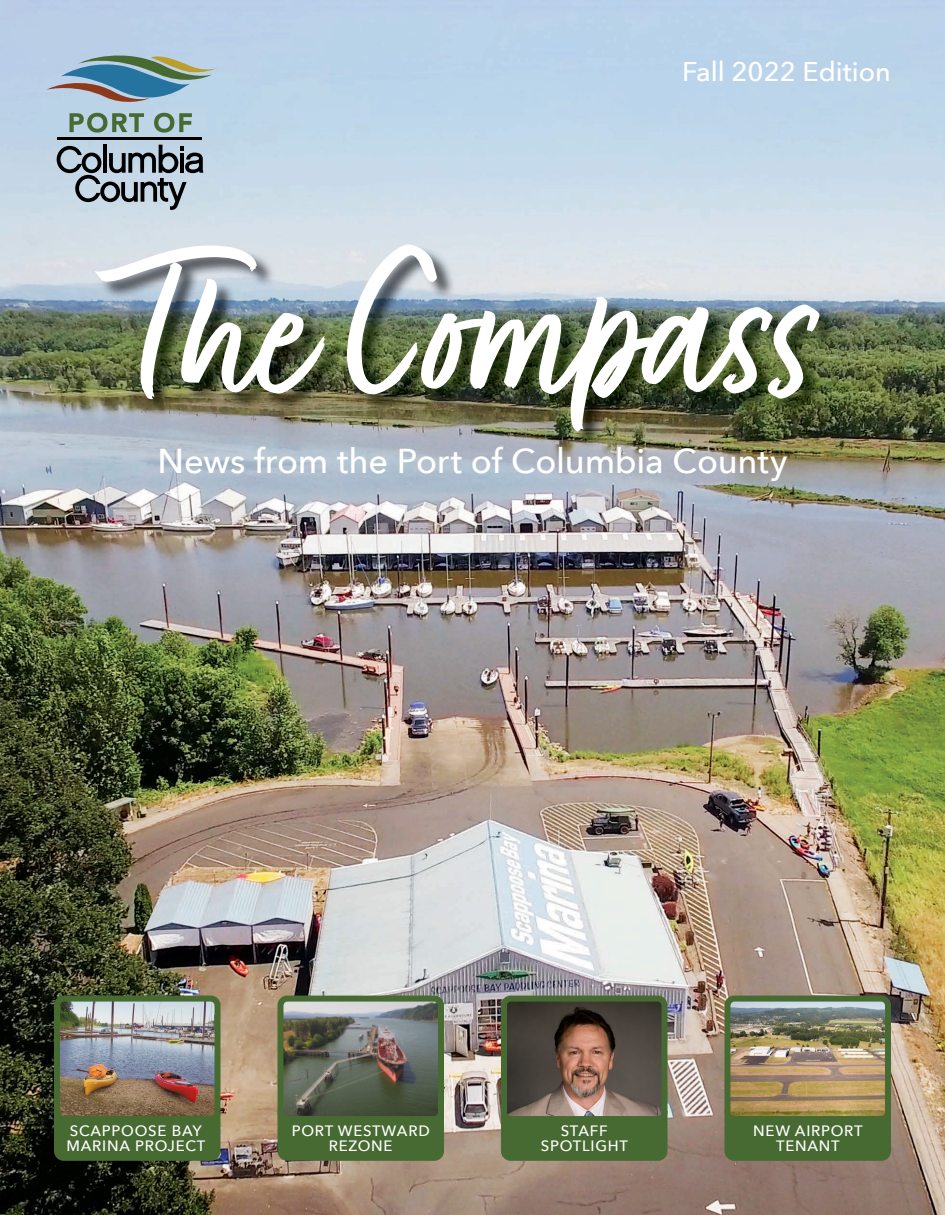
<style>
.page{position:relative;width:945px;height:1215px;background:#fff}
.page>*{position:absolute;margin:0;border:0;box-sizing:border-box;transform-origin:0 0}
.t1{font:237px "Fave Script Pro";color:#fff}
.t2{font:500 34.5px "Avenir Next";letter-spacing:-.005em;color:#fff}
.t3{font:500 27px "Avenir Next";color:#fff}
.t4{font:500 15px/15px "Avenir Next";letter-spacing:.05em;color:#fff;text-align:center}
</style>
<div class="page">
<img style="left:0;top:0;width:945px;height:1215px">
<svg style="left:51px;top:1108px;width:173px;height:56px;background:#456332"></svg>
<svg style="left:498px;top:1108px;width:172px;height:56px;background:#526e3b"></svg>
<svg style="left:274px;top:1108px;width:173px;height:56px;background:#546f3c"></svg>
<svg style="left:722px;top:1107px;width:172px;height:57px;background:#506c39"></svg>
<svg style="left:57px;top:145px;width:147px;height:65px;background:#8e9ba6"></svg>
<hr style="left:58px;top:137px;width:144px;height:3px;background:#000001">
<svg style="left:46px;top:46px;width:171px;height:87px;background:#96b1bb"></svg>
<img style="left:98px;top:247px;width:740px;height:203px">
<img style="left:61px;top:1003px;width:152px;height:112px">
<div style="left:54px;top:996px;width:166px;height:126px;border:6px solid #476a32;border-radius:7px"></div>
<img style="left:508px;top:1003px;width:153px;height:112px">
<div style="left:501px;top:996px;width:167px;height:126px;border:6px solid #476a32;border-radius:7px"></div>
<img style="left:285px;top:1003px;width:152px;height:112px">
<div style="left:278px;top:996px;width:166px;height:126px;border:6px solid #476a32;border-radius:7px"></div>
<img style="left:732px;top:1003px;width:152px;height:112px">
<div style="left:725px;top:996px;width:166px;height:126px;border:6px solid #476a32;border-radius:7px"></div>
<h3 class="t3" style="left:682px;top:49px;width:210px">Fall 2022 Edition</h3>
<h1 class="t1" style="left:126px;top:199px;width:694px">The Compass</h1>
<h2 class="t2" style="left:158px;top:431px;width:631px">News from the Port of Columbia County</h2>
<p class="t4" style="left:67px;top:1122px;width:140px;text-align:left">SCAPPOOSE BAY<br>MARINA PROJECT</p>
<p class="t4" style="left:292px;top:1122px;width:140px">PORT WESTWARD<br>REZONE</p>
<p class="t4" style="left:541px;top:1122px;width:89px">STAFF<br>SPOTLIGHT</p>
<p class="t4" style="left:753px;top:1122px;width:111px">NEW AIRPORT<br>TENANT</p>
</div>
